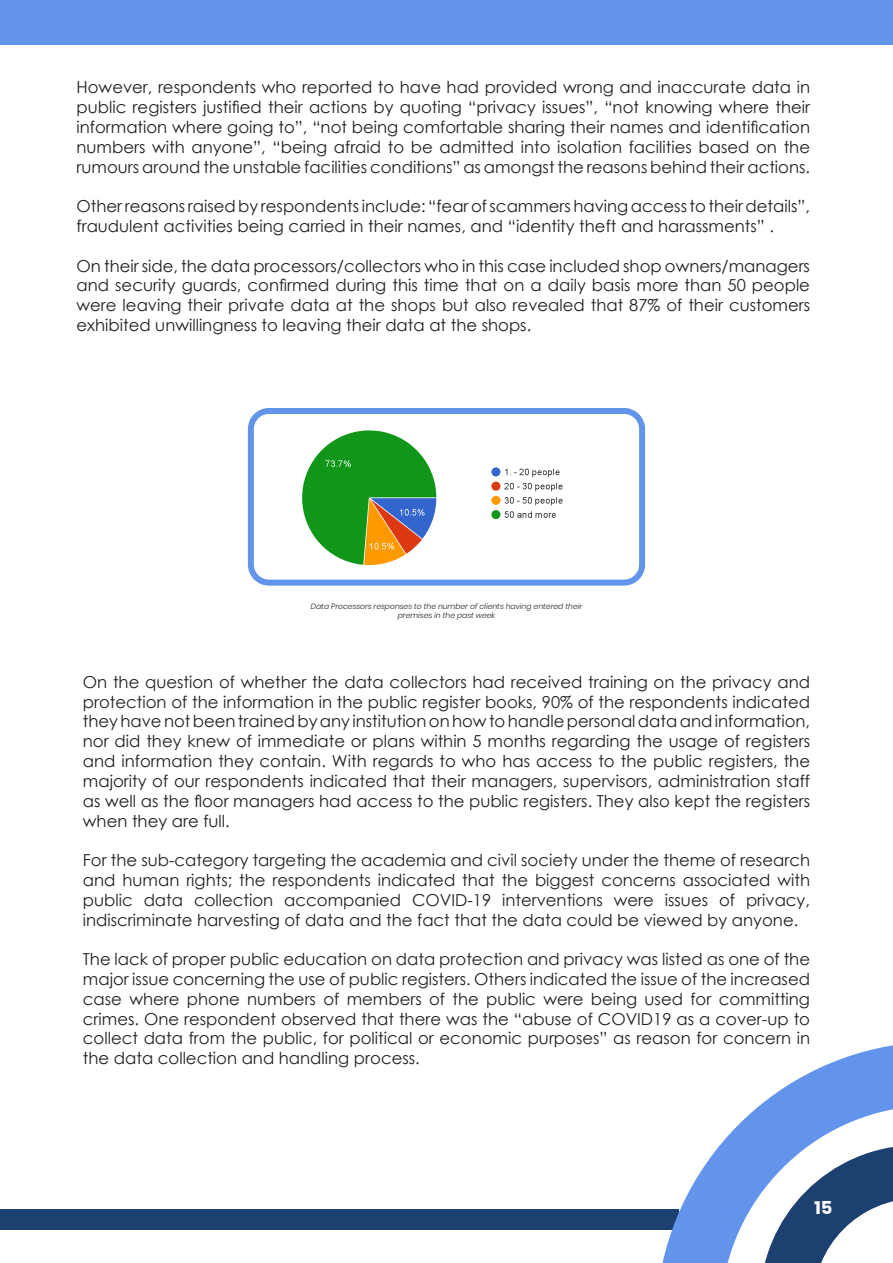
<style>
.page{position:relative;width:893px;height:1263px;background:#fff}
.page>*{position:absolute;margin:0;border:0;box-sizing:border-box;transform-origin:0 0}
.t1{font:700 18px "Poppins";color:#fff}
.t2{font:16.5px/19.8px "Century Gothic";color:#231f20;text-align:justify}
.t3{font:italic 300 7.65px/9.1px "Poppins";color:#231f20;text-align:center}
</style>
<div class="page">
<div style="left:0;top:1210px;width:679px;height:20px;background:#1c4070"></div>
<svg style="left:657px;top:1045px;width:236px;height:218px"></svg>
<div style="left:0;top:0;width:893px;height:45px;background:#6294eb"></div>
<img style="left:302px;top:430px;width:135px;height:136px">
<img style="left:491px;top:467px;width:72px;height:53px">
<div style="left:248px;top:408px;width:397px;height:178px;border:6px solid #6294eb;border-radius:18px"></div>
<p class="t2" style="left:77px;top:77px;width:735px">However, respondents who reported to have had provided wrong and inaccurate data in public registers justified their actions by quoting “privacy issues”, “not knowing where their information where going to”, “not being comfortable sharing their names and identification numbers with anyone”, “being afraid to be admitted into isolation facilities based on the rumours around the unstable facilities conditions” as amongst the reasons behind their actions.</p>
<p class="t2" style="left:77px;top:196px;width:735px">Other reasons raised by respondents include: “fear of scammers having access to their details”, fraudulent activities being carried in their names, and “identity theft and harassments” .</p>
<p class="t2" style="left:77px;top:255px;width:735px">On their side, the data processors/collectors who in this case included shop owners/managers and security guards, confirmed during this time that on a daily basis more than 50 people were leaving their private data at the shops but also revealed that 87% of their customers exhibited unwillingness to leaving their data at the shops.</p>
<p class="t3" style="left:311px;top:602px;width:273px">Data Processors responses to the number of clients having entered their premises in the past week</p>
<p class="t2" style="left:83px;top:672px;width:729px">On the question of whether the data collectors had received training on the privacy and protection of the information in the public register books, 90% of the respondents indicated they have not been trained by any institution on how to handle personal data and information, nor did they knew of immediate or plans within 5 months regarding the usage of registers and information they contain. With regards to who has access to the public registers, the majority of our respondents indicated that their managers, supervisors, administration staff as well as the floor managers had access to the public registers. They also kept the registers when they are full.</p>
<p class="t2" style="left:83px;top:850px;width:729px">For the sub-category targeting the academia and civil society under the theme of research and human rights; the respondents indicated that the biggest concerns associated with public data collection accompanied COVID-19 interventions were issues of privacy, indiscriminate harvesting of data and the fact that the data could be viewed by anyone.</p>
<p class="t2" style="left:83px;top:949px;width:729px">The lack of proper public education on data protection and privacy was listed as one of the major issue concerning the use of public registers. Others indicated the issue of the increased case where phone numbers of members of the public were being used for committing crimes. One respondent observed that there was the “abuse of COVID19 as a cover-up to collect data from the public, for political or economic purposes” as reason for concern in the data collection and handling process.</p>
<p class="t1" style="left:814px;top:1197px;width:19px">15</p>
</div>
